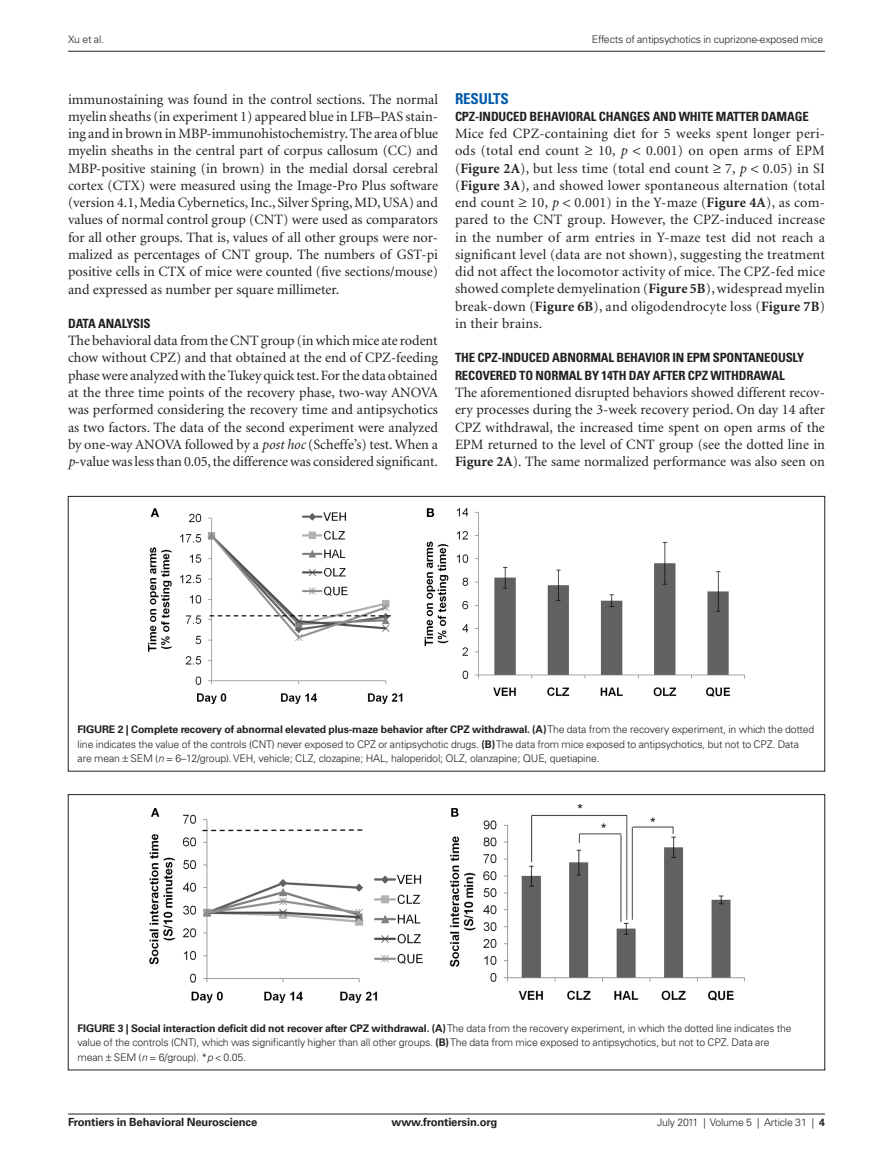
<style>
.page{position:relative;width:893px;height:1170px;background:#fff}
.page>*{position:absolute;margin:0;border:0;box-sizing:border-box;transform-origin:0 0}
.t1{font:700 condensed 15px "Univers";letter-spacing:-.01em;color:#015aaa}
.t2{font:14.25px/17.2px "Minion";color:#231f20;text-align:justify}
.t3{font:700 condensed 12.75px/17.2px "Univers";letter-spacing:-.01em;color:#231f20}
.t4{font:700 11.25px "Univers";letter-spacing:-.015em;color:#231f20}
.t5{font:300 10.5px/14.2px "Univers";letter-spacing:-.015em;color:#231f20}
.s1{font-style:italic}
.s2{font-weight:700}
</style>
<div class="page">
<img style="left:149px;top:508px;width:595px;height:195px">
<img style="left:149px;top:804px;width:595px;height:198px">
<hr style="left:68px;top:1113px;width:757px;height:1px;background:#231f20">
<hr style="left:68px;top:51px;width:757px;height:1px;background:#231f20">
<p class="t5" style="left:68px;top:32px;width:38px">Xu et al.</p>
<p class="t5" style="left:592px;top:32px;width:233px">Effects of antipsychotics in cuprizone-exposed mice</p>
<p class="t2" style="left:68px;top:91px;width:372px">immunostaining was found in the control sections. The normal myelin sheaths (in experiment 1) appeared blue in LFB–PAS stain&shy;ing and in brown in MBP-immunohistochemistry. The area of blue myelin sheaths in the central part of corpus callosum (CC) and MBP-positive staining (in brown) in the medial dorsal cerebral cortex (CTX) were measured using the Image-Pro Plus software (version 4.1, Media Cybernetics, Inc., Silver Spring, MD, USA) and values of normal control group (CNT) were used as comparators for all other groups. That is, values of all other groups were nor&shy;malized as percentages of CNT group. The numbers of GST-pi positive cells in CTX of mice were counted (five sections/mouse) and expressed as number per square millimeter.</p>
<p class="t3" style="left:68px;top:315px;width:84px">DATA ANALYSIS</p>
<p class="t2" style="left:68px;top:332px;width:371px">The behavioral data from the CNT group (in which mice ate rodent chow without CPZ) and that obtained at the end of CPZ-feeding phase were analyzed with the Tukey quick test. For the data obtained at the three time points of the recovery phase, two-way ANOVA was performed considering the recovery time and antipsychotics as two factors. The data of the second experiment were analyzed by one-way ANOVA followed by a <span class="s1">post hoc</span> (Scheffe’s) test. When a <span class="s1">p</span>-value was less than 0.05, the difference was considered significant.</p>
<p class="t1" style="left:455px;top:89px;width:55px">RESULTS</p>
<p class="t3" style="left:455px;top:108px;width:355px">CPZ-INDUCED BEHAVIORAL CHANGES AND WHITE MATTER DAMAGE</p>
<p class="t2" style="left:455px;top:125px;width:371px">Mice fed CPZ-containing diet for 5 weeks spent longer peri&shy;ods (total end count ≥ 10, <span class="s1">p</span></p>
<p class="t2" style="left:455px;top:143px;width:371px;text-indent:191px">0.001) on open arms of EPM (<span class="s2">Figure 2A</span>), but less time (total end count ≥ 7, <span class="s1">p</span> 0.05) in SI (<span class="s2">Figure 3A</span>), and showed lower spontaneous alternation (total end count ≥ 10, <span class="s1">p</span> 0.001) in the Y-maze (<span class="s2">Figure 4A</span>), as com&shy;pared to the CNT group. However, the CPZ-induced increase in the number of arm entries in Y-maze test did not reach a significant level (data are not shown), suggesting the treatment did not affect the locomotor activity of mice. The CPZ-fed mice showed complete demyelination (<span class="s2">Figure 5B</span>), widespread myelin break-down (<span class="s2">Figure 6B</span>), and oligodendrocyte loss (<span class="s2">Figure 7B</span>) in their brains.</p>
<p class="t3" style="left:455px;top:349px;width:351px">THE CPZ-INDUCED ABNORMAL BEHAVIOR IN EPM SPONTANEOUSLY<br>RECOVERED TO NORMAL BY 14TH DAY AFTER CPZ WITHDRAWAL</p>
<p class="t2" style="left:455px;top:384px;width:371px">The aforementioned disrupted behaviors showed different recov&shy;ery processes during the 3-week recovery period. On day 14 after CPZ withdrawal, the increased time spent on open arms of the EPM returned to the level of CNT group (see the dotted line in <span class="s2">Figure 2A</span>). The same normalized performance was also seen on</p>
<p class="t5" style="left:78px;top:722px;width:738px"><span class="s2">Figure 2 | Complete recovery of abnormal elevated plus-maze behavior after CPZ withdrawal. (A)</span> The data from the recovery experiment, in which the dotted line indicates the value of the controls (CNT) never exposed to CPZ or antipsychotic drugs. <span class="s2">(B)</span> The data from mice exposed to antipsychotics, but not to CPZ. Data are mean SEM (<span class="s1">n</span> = 6–12/group). VEH, vehicle; CLZ, clozapine; HAL, haloperidol; OLZ, olanzapine; QUE, quetiapine.</p>
<p class="t5" style="left:78px;top:1021px;width:716px"><span class="s2">Figure 3 | Social interaction deficit did not recover after CPZ withdrawal. (A)</span> The data from the recovery experiment, in which the dotted line indicates the value of the controls (CNT), which was significantly higher than all other groups. <span class="s2">(B)</span> The data from mice exposed to antipsychotics, but not to CPZ. Data are mean SEM (<span class="s1">n</span> = 6/group). *<span class="s1">p</span> 0.05.</p>
<p class="t4" style="left:68px;top:1115px;width:191px">Frontiers in Behavioral Neuroscience</p>
<p class="t4" style="left:392px;top:1115px;width:107px">www.frontiersin.org</p>
<p class="t5" style="left:657px;top:1115px;width:169px">July 2011 | Volume 5 | Article 31 | <span class="s2">4</span></p>
</div>
